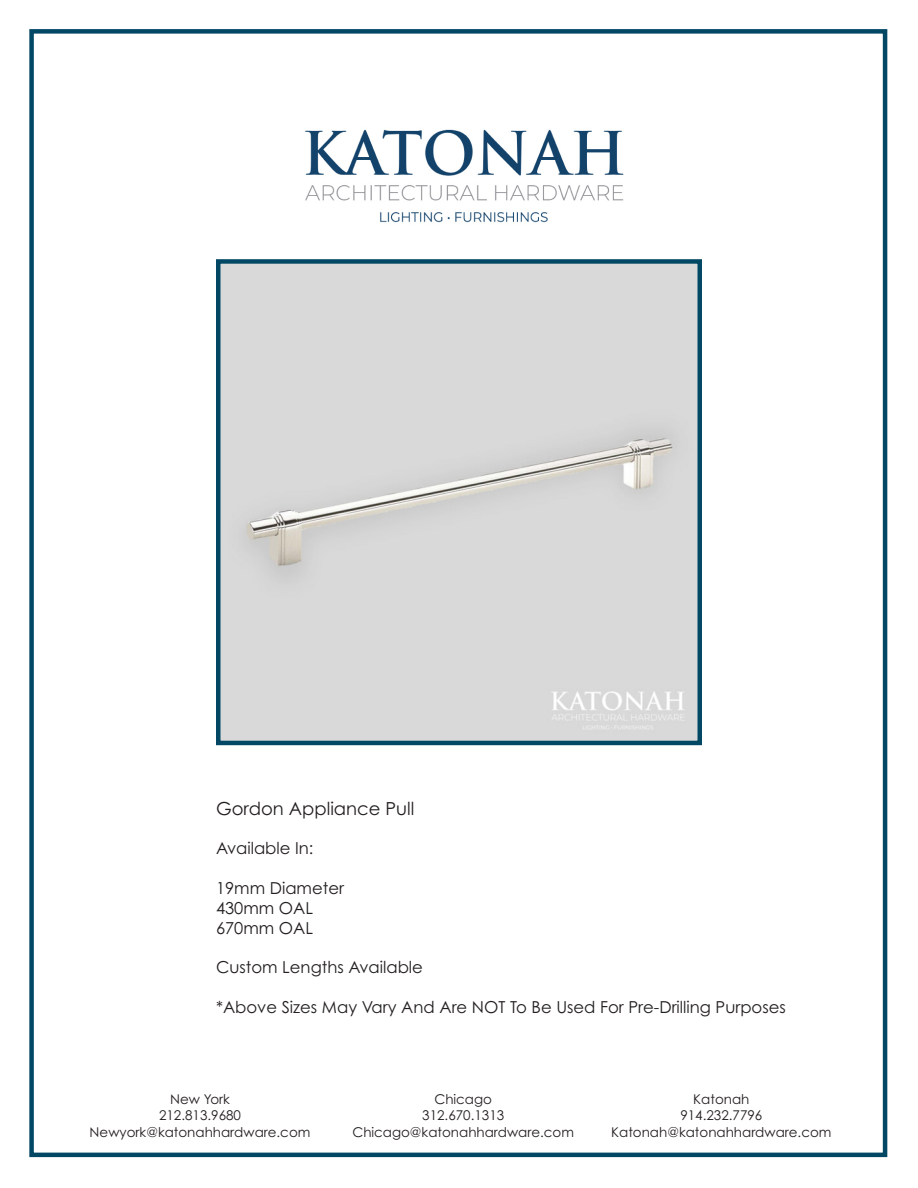
<style>
.page{position:relative;width:918px;height:1188px;background:#fff}
.page>*{position:absolute;margin:0;border:0;box-sizing:border-box;transform-origin:0 0}
.t1{font:18px "Century Gothic Pro";color:#231f20}
.t2{font:16.5px "Century Gothic Pro";color:#231f20}
.t3{font:13.5px "Century Gothic Pro";color:#231f20}
</style>
<div class="page">
<div style="left:29px;top:29px;width:858px;height:1128px;border:4px solid #024865"></div>
<img style="left:221px;top:264px;width:476px;height:476px">
<div style="left:216px;top:259px;width:486px;height:486px;border:4px solid #024865"></div>
<img style="left:305px;top:129px;width:319px;height:94px">
<p class="t1" style="left:216px;top:797px;width:200px">Gordon Appliance Pull</p>
<p class="t2" style="left:216px;top:838px;width:99px">Available In:</p>
<p class="t2" style="left:216px;top:878px;width:130px">19mm Diameter</p>
<p class="t2" style="left:216px;top:898px;width:99px">430mm OAL</p>
<p class="t2" style="left:216px;top:918px;width:99px">670mm OAL</p>
<p class="t2" style="left:216px;top:957px;width:209px">Custom Lengths Available</p>
<p class="t2" style="left:216px;top:997px;width:571px">*Above Sizes May Vary And Are NOT To Be Used For Pre-Drilling Purposes</p>
<p class="t3" style="left:170px;top:1091px;width:61px">New York</p>
<p class="t3" style="left:159px;top:1107px;width:83px">212.813.9680</p>
<p class="t3" style="left:90px;top:1123px;width:222px">Newyork@katonahhardware.com</p>
<p class="t3" style="left:434px;top:1091px;width:59px">Chicago</p>
<p class="t3" style="left:422px;top:1107px;width:83px">312.670.1313</p>
<p class="t3" style="left:352px;top:1123px;width:223px">Chicago@katonahhardware.com</p>
<p class="t3" style="left:693px;top:1091px;width:58px">Katonah</p>
<p class="t3" style="left:680px;top:1107px;width:83px">914.232.7796</p>
<p class="t3" style="left:611px;top:1123px;width:222px">Katonah@katonahhardware.com</p>
</div>
